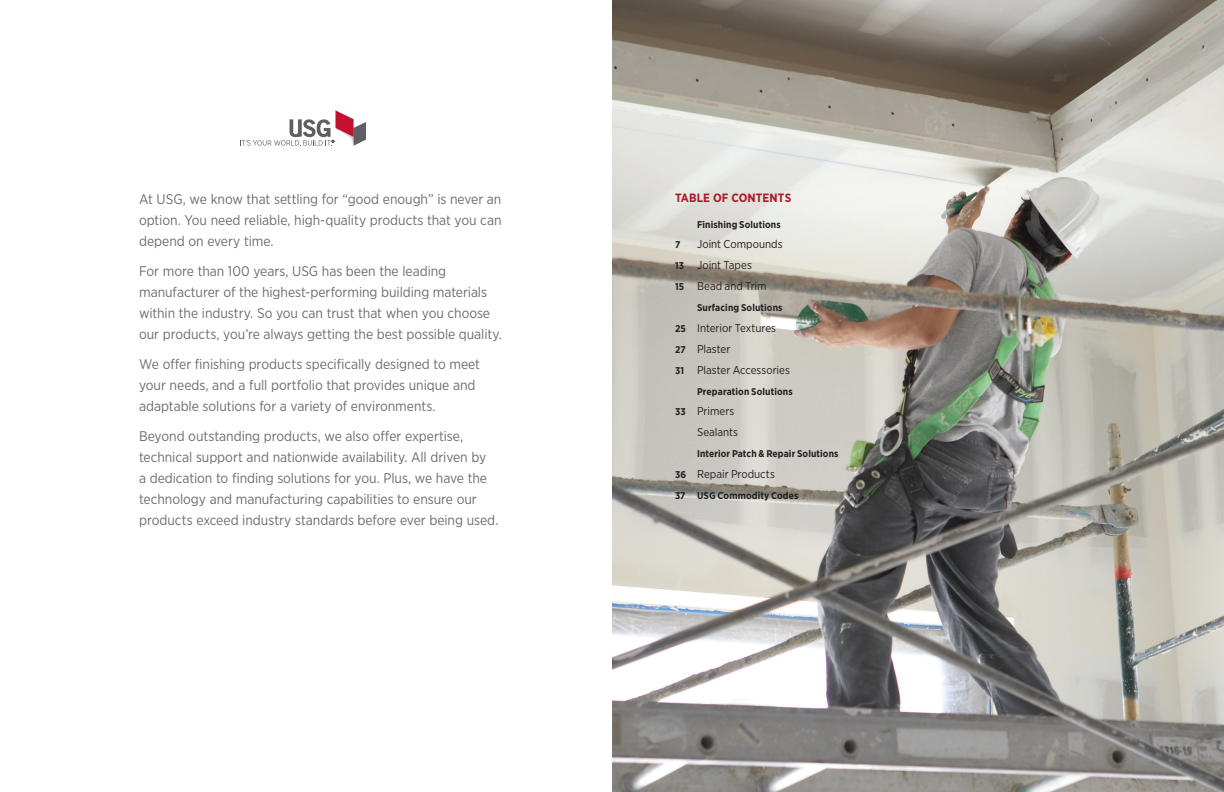
<style>
.page{position:relative;width:1224px;height:792px;background:#fff}
.page>*{position:absolute;margin:0;border:0;box-sizing:border-box;transform-origin:0 0}
.Intro{font:14px/21px "Gotham Narrow";letter-spacing:-.005em;color:#6c6e70}
.Intro_Heading{font:700 12px "Gotham Narrow";letter-spacing:.01em;color:#ae172b}
.t1{font:11.4px "Gotham Narrow";color:#231f20}
.t2{font:700 9.8px "Gotham Narrow";letter-spacing:.01em;color:#231f20}
.s1{font-weight:700;font-size:9.8px}
</style>
<div class="page">
<img style="left:612px;top:0;width:612px;height:792px">
<svg style="left:240px;top:111px;width:126px;height:35px"></svg>
<p class="Intro" style="left:139px;top:188px;width:364px;text-align:justify">At USG, we know that settling for “good enough” is never an option. You need reliable, high-quality products that you can depend on every time.</p>
<p class="Intro" style="left:139px;top:260px;width:364px">For more than 100 years, USG has been the leading manufacturer of the highest-performing building materials within the industry. So you can trust that when you choose our products, you’re always getting the best possible quality.</p>
<p class="Intro" style="left:139px;top:353px;width:342px">We offer finishing products specifically designed to meet your needs, and a full portfolio that provides unique and adaptable solutions for a variety of environments.</p>
<p class="Intro" style="left:139px;top:425px;width:361px">Beyond outstanding products, we also offer expertise, technical support and nationwide availability. All driven by<br>a dedication to finding solutions for you. Plus, we have the technology and manufacturing capabilities to ensure our products exceed industry standards before ever being used.</p>
<p class="Intro_Heading" style="left:675px;top:190px;width:118px">TABLE OF CONTENTS</p>
<p class="t2" style="left:697px;top:218px;width:85px">Finishing Solutions</p>
<p class="t2" style="left:675px;top:239px;width:7px">7</p>
<p class="t1" style="left:697px;top:237px;width:87px">Joint Compounds</p>
<p class="t1" style="left:675px;top:258px;width:78px"><span class="s1">13</span> Joint Tapes</p>
<p class="t1" style="left:675px;top:279px;width:93px"><span class="s1">15</span> Bead and Trim</p>
<p class="t2" style="left:697px;top:301px;width:87px">Surfacing Solutions</p>
<p class="t1" style="left:675px;top:321px;width:103px"><span class="s1">25</span> Interior Textures</p>
<p class="t1" style="left:675px;top:342px;width:57px"><span class="s1">27</span> Plaster</p>
<p class="t1" style="left:675px;top:363px;width:116px"><span class="s1">31</span> Plaster Accessories</p>
<p class="t2" style="left:697px;top:385px;width:97px">Preparation Solutions</p>
<p class="t1" style="left:675px;top:404px;width:61px"><span class="s1">33</span> Primers</p>
<p class="t1" style="left:697px;top:425px;width:43px">Sealants</p>
<p class="t2" style="left:697px;top:447px;width:143px">Interior Patch &amp; Repair Solutions</p>
<p class="t1" style="left:675px;top:467px;width:101px"><span class="s1">36</span> Repair Products</p>
<p class="t2" style="left:675px;top:489px;width:125px">37 USG Commodity Codes</p>
</div>
